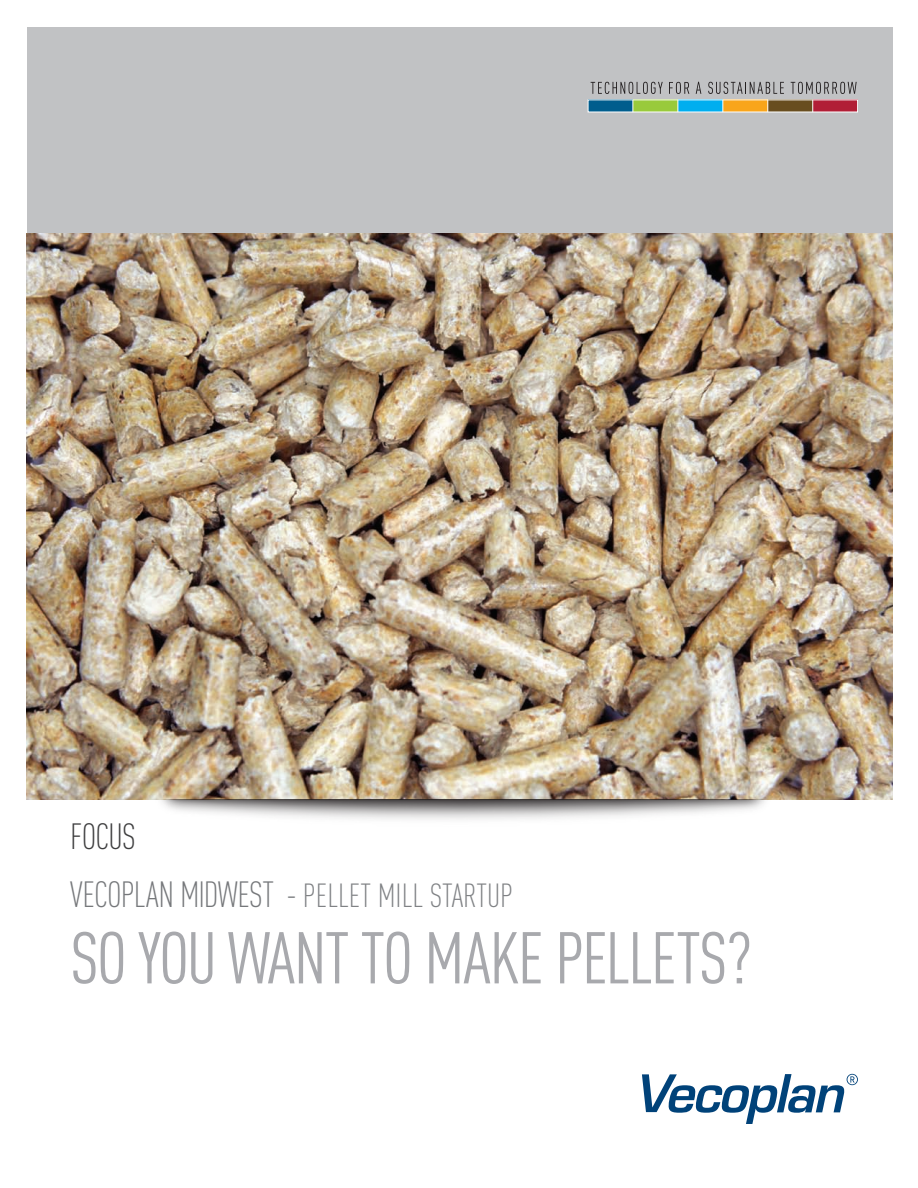
<style>
.page{position:relative;width:918px;height:1188px;background:#fff}
.page>*{position:absolute;margin:0;border:0;box-sizing:border-box;transform-origin:0 0}
.t1{font:72px "DIN Cond";letter-spacing:-.025em;color:#a8a9ad}
.t2{font:300 36px/57.8px "DIN Cond";letter-spacing:-.02em;color:#76787b}
.t3{font:300 33px "DIN Cond";color:#808285}
.s1{color:#3e3e3f}
.s2{font-size:33px;color:#808285}
</style>
<div class="page">
<img style="left:27px;top:233px;width:865px;height:587px">
<div style="left:27px;top:28px;width:865px;height:205px;background:#c1c2c4"></div>
<svg style="left:642px;top:1074px;width:216px;height:50px"></svg>
<svg style="left:588px;top:82px;width:270px;height:30px"></svg>
<p class="t2" style="left:70px;top:808px;width:245px"><span class="s1">FOCUS<br></span>VECOPLAN MIDWEST - <span class="s2">PELLE</span></p>
<p class="t3" style="left:361px;top:877px;width:139px">T MILL STARTUP</p>
<h1 class="t1" style="left:70px;top:916px;width:683px">SO YOU WANT TO MAKE PELLETS?</h1>
</div>
